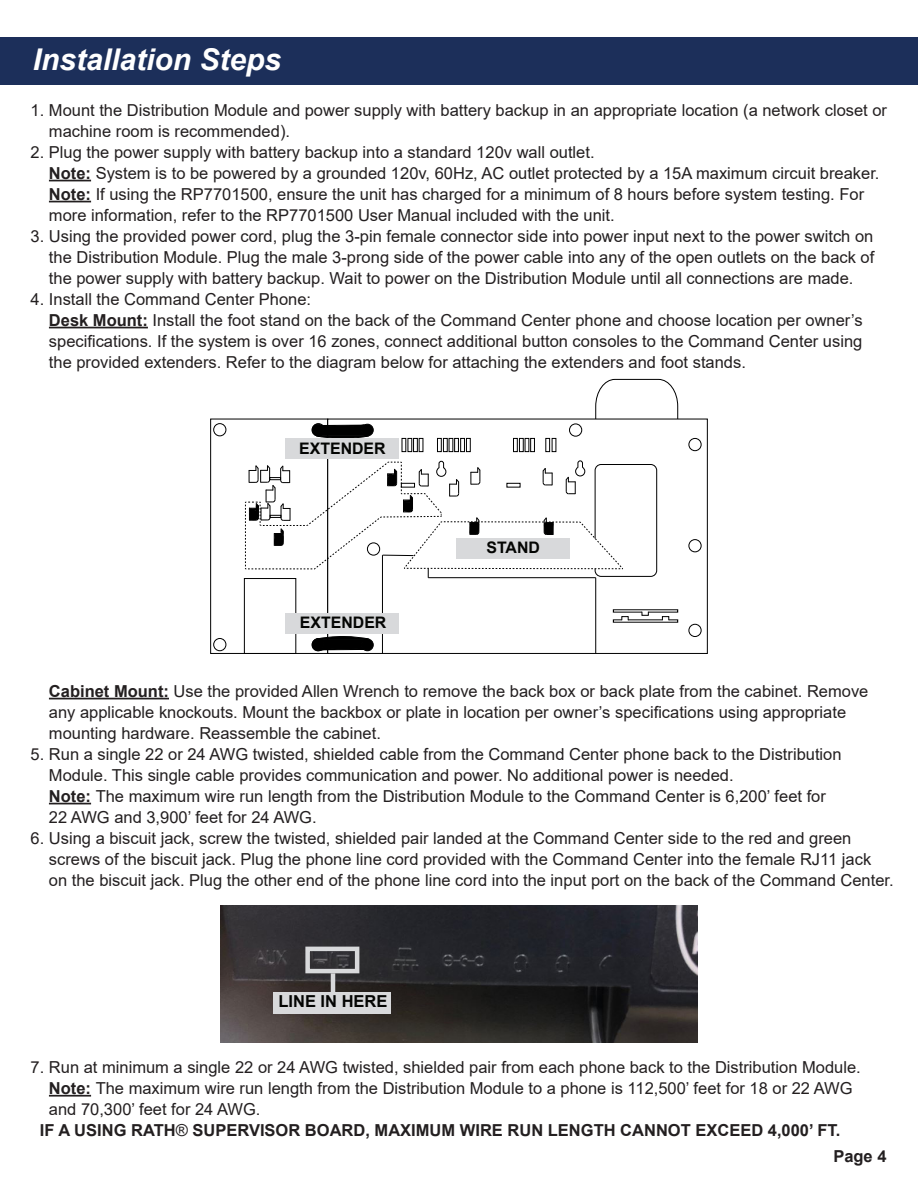
<style>
.page{position:relative;width:918px;height:1188px;background:#fff}
.page>*{position:absolute;margin:0;border:0;box-sizing:border-box;transform-origin:0 0}
.t1{font:italic 700 30px "Arial";color:#fff}
.t2{font:16.5px/21px "Arial";color:#231f20}
.t3{font:700 16.5px "Arial";color:#231f20}
.t4{font:700 16.5px "Arial";color:#040503}
.t5{font:700 15.9px "Arial";color:#040503}
.s1{font-weight:700}
.s2{font-weight:400}
</style>
<div class="page">
<hr style="left:49px;top:180px;width:42px;height:1px;background:#231f20">
<hr style="left:49px;top:201px;width:42px;height:1px;background:#231f20">
<hr style="left:49px;top:327px;width:99px;height:1px;background:#231f20">
<div style="left:0;top:37px;width:918px;height:47px;background:#1c2f5a"></div>
<hr style="left:49px;top:698px;width:120px;height:1px;background:#231f20">
<hr style="left:49px;top:803px;width:42px;height:1px;background:#231f20">
<div style="left:210px;top:419px;width:118px;height:235px;border:1px solid #000"></div>
<div style="left:327px;top:419px;width:381px;height:235px;border:1px solid #000"></div>
<div style="left:213px;top:423px;width:13px;height:13px;border:1px solid #000;border-radius:50%"></div>
<div style="left:213px;top:638px;width:13px;height:13px;border:1px solid #000;border-radius:50%"></div>
<div style="left:244px;top:578px;width:52px;height:76px;border:1px solid #000"></div>
<svg style="left:306px;top:423px;width:68px;height:16px"></svg>
<svg style="left:311px;top:636px;width:63px;height:16px"></svg>
<div style="left:545px;top:438px;width:5px;height:14px;border:1px solid #000"></div>
<div style="left:466px;top:438px;width:5px;height:14px;border:1px solid #000"></div>
<div style="left:460px;top:438px;width:5px;height:14px;border:1px solid #000"></div>
<div style="left:413px;top:438px;width:5px;height:14px;border:1px solid #000"></div>
<div style="left:437px;top:438px;width:5px;height:14px;border:1px solid #000"></div>
<div style="left:454px;top:438px;width:5px;height:14px;border:1px solid #000"></div>
<div style="left:443px;top:438px;width:5px;height:14px;border:1px solid #000"></div>
<div style="left:513px;top:438px;width:5px;height:14px;border:1px solid #000"></div>
<div style="left:530px;top:438px;width:5px;height:14px;border:1px solid #000"></div>
<div style="left:519px;top:438px;width:5px;height:14px;border:1px solid #000"></div>
<div style="left:569px;top:424px;width:13px;height:13px;border:1px solid #000;border-radius:50%"></div>
<div style="left:688px;top:438px;width:14px;height:13px;border:1px solid #000;border-radius:50%"></div>
<div style="left:688px;top:539px;width:14px;height:13px;border:1px solid #000;border-radius:50%"></div>
<div style="left:688px;top:624px;width:14px;height:13px;border:1px solid #000;border-radius:50%"></div>
<svg style="left:595px;top:379px;width:84px;height:41px"></svg>
<svg style="left:612px;top:609px;width:67px;height:14px"></svg>
<div style="left:621px;top:616px;width:8px;height:5px;border:1px solid #000"></div>
<div style="left:595px;top:464px;width:62px;height:113px;border:1px solid #000;border-radius:6px"></div>
<hr style="left:382px;top:555px;width:1px;height:98px;background:#000">
<svg style="left:245px;top:460px;width:379px;height:118px"></svg>
<hr style="left:428px;top:577px;width:168px;height:1px;background:#000">
<hr style="left:595px;top:578px;width:1px;height:75px;background:#000">
<img style="left:221px;top:906px;width:476px;height:137px">
<hr style="left:331px;top:973px;width:4px;height:31px;background:#d8d9db">
<div style="left:273px;top:992px;width:118px;height:21px;background:#d8d9db"></div>
<div style="left:285px;top:439px;width:113px;height:20px;background:#d8d9db"></div>
<div style="left:286px;top:613px;width:113px;height:21px;background:#d8d9db"></div>
<div style="left:456px;top:538px;width:113px;height:21px;background:#d8d9db"></div>
<div style="left:305px;top:947px;width:54px;height:26px;border:4px solid #d8d9db"></div>
<hr style="left:49px;top:1095px;width:42px;height:2px;background:#231f20">
<p class="t1" style="left:33px;top:39px;width:250px">Installation Steps</p>
<p class="t2" style="left:31px;top:99px;width:858px">1. Mount the Distribution Module and power supply with battery backup in an appropriate location (a network closet or</p>
<p class="t2" style="left:49px;top:120px;width:243px">machine room is recommended).</p>
<p class="t2" style="left:31px;top:141px;width:566px">2. Plug the power supply with battery backup into a standard 120v wall outlet.</p>
<p class="t2" style="left:49px;top:162px;width:832px"><span class="s1">Note:</span> System is to be powered by a grounded 120v, 60Hz, AC outlet protected by a 15A maximum circuit breaker.</p>
<p class="t2" style="left:49px;top:183px;width:817px"><span class="s1">Note:</span> If using the RP7701500, ensure the unit has charged for a minimum of 8 hours before system testing. For</p>
<p class="t2" style="left:49px;top:204px;width:567px">more information, refer to the RP7701500 User Manual included with the unit.</p>
<p class="t2" style="left:31px;top:225px;width:844px">3. Using the provided power cord, plug the 3-pin female connector side into power input next to the power switch on</p>
<p class="t2" style="left:49px;top:246px;width:827px">the Distribution Module. Plug the male 3-prong side of the power cable into any of the open outlets on the back of</p>
<p class="t2" style="left:49px;top:267px;width:806px">the power supply with battery backup. Wait to power on the Distribution Module until all connections are made.</p>
<p class="t2" style="left:31px;top:288px;width:282px">4. Install the Command Center Phone:</p>
<p class="t2" style="left:49px;top:309px;width:815px"><span class="s1">Desk Mount:</span> Install the foot stand on the back of the Command Center phone and choose location per owner’s</p>
<p class="t2" style="left:49px;top:330px;width:815px">specifications. If the system is over 16 zones, connect additional button consoles to the Command Center using the provided extenders. Refer to the diagram below for attaching the extenders and foot stands.</p>
<p class="t5" style="left:299px;top:437px;width:88px">EXTENDER</p>
<p class="t5" style="left:300px;top:611px;width:88px">EXTENDER</p>
<p class="t5" style="left:487px;top:537px;width:55px">STAND</p>
<p class="t2" style="left:49px;top:680px;width:821px"><span class="s1">Cabinet Mount:</span> Use the provided Allen Wrench to remove the back box or back plate from the cabinet. Remove any applicable knockouts. Mount the backbox or plate in location per owner’s specifications using appropriate</p>
<p class="t2" style="left:49px;top:722px;width:333px">mounting hardware. Reassemble the cabinet.</p>
<p class="t2" style="left:49px;top:743px;width:794px;text-indent:-18px">5. Run a single 22 or 24 AWG twisted, shielded cable from the Command Center phone back to the Distribution<br>Module. This single cable provides communication and power. No additional power is needed.</p>
<p class="t2" style="left:49px;top:785px;width:779px"><span class="s1">Note:</span> The maximum wire run length from the Distribution Module to the Command Center is 6,200’ feet for<br>22 AWG and 3,900’ feet for 24 AWG.</p>
<p class="t2" style="left:31px;top:827px;width:822px">6. Using a biscuit jack, screw the twisted, shielded pair landed at the Command Center side to the red and green</p>
<p class="t2" style="left:49px;top:848px;width:824px">screws of the biscuit jack. Plug the phone line cord provided with the Command Center into the female RJ11 jack</p>
<p class="t2" style="left:49px;top:869px;width:846px">on the biscuit jack. Plug the other end of the phone line cord into the input port on the back of the Command Center.</p>
<p class="t4" style="left:278px;top:990px;width:111px">LINE IN HERE</p>
<p class="t2" style="left:31px;top:1057px;width:832px">7. Run at minimum a single 22 or 24 AWG twisted, shielded pair from each phone back to the Distribution Module.</p>
<p class="t2" style="left:49px;top:1078px;width:805px"><span class="s1">Note:</span> The maximum wire run length from the Distribution Module to a phone is 112,500’ feet for 18 or 22 AWG</p>
<p class="t2" style="left:49px;top:1099px;width:213px">and 70,300’ feet for 24 AWG.</p>
<p class="t3" style="left:40px;top:1119px;width:802px">IF A USING RATH<span class="s2">®</span> SUPERVISOR BOARD, MAXIMUM WIRE RUN LENGTH CANNOT EXCEED 4,000’ FT.</p>
<p class="t3" style="left:833px;top:1144px;width:55px">Page 4</p>
</div>
